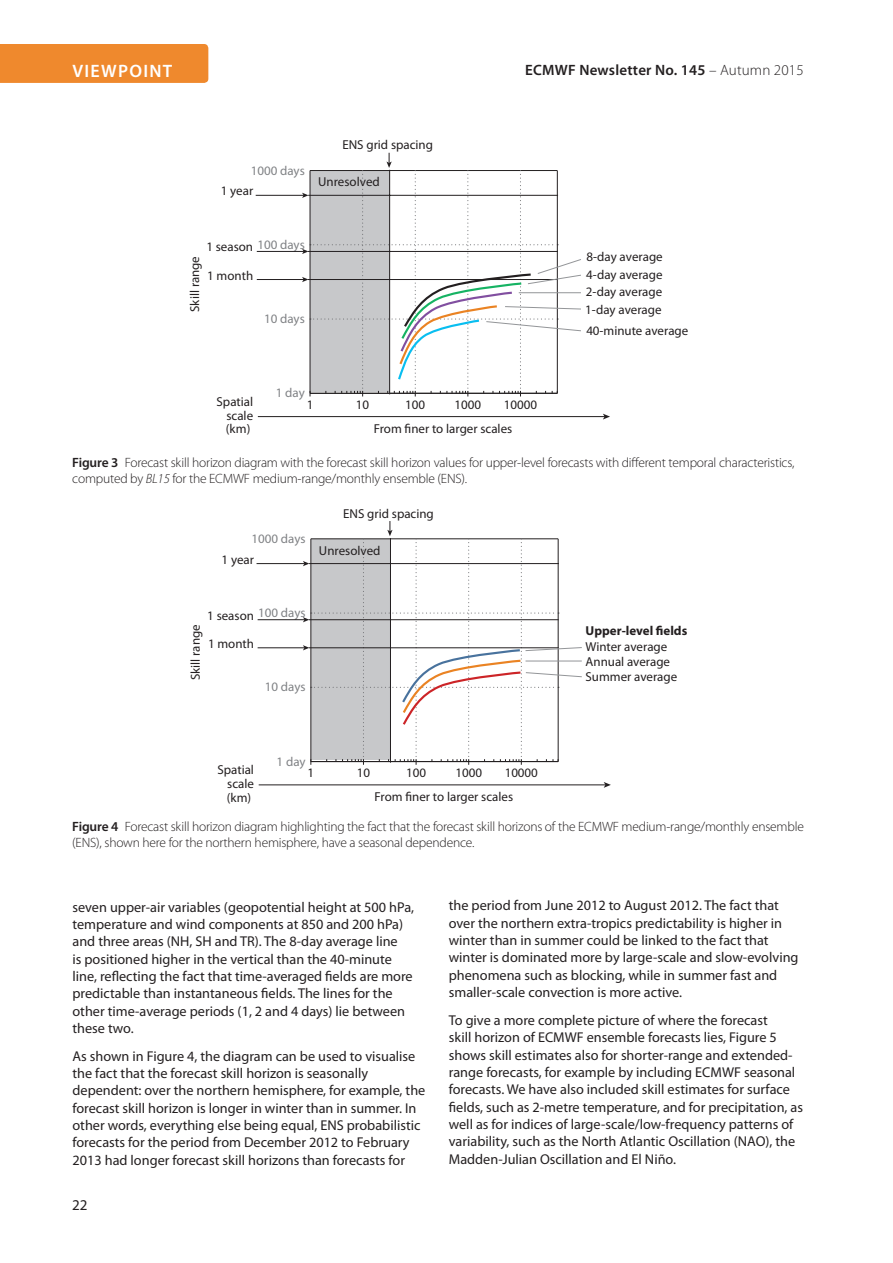
<style>
.page{position:relative;width:893px;height:1263px;background:#fff}
.page>*{position:absolute;margin:0;border:0;box-sizing:border-box;transform-origin:0 0}
.t1{font:600 18px "Myriad Pro";letter-spacing:.07em;color:#fff}
.t2{font:600 15px "Myriad Pro";letter-spacing:.015em;color:#231f20}
.t3{font:15px "Myriad Pro";color:#231f20}
.t4{font:14.25px/17.2px "Myriad Pro";color:#231f20}
.t5{font:300 13.5px/16px "Myriad Pro";letter-spacing:-.015em;color:#231f20}
.t6{font:12.9px/13.6px "Myriad Pro";color:#231f20;text-align:justify}
.t7{font:12.9px "Myriad Pro";color:#808285}
.t8{font:700 12.9px "Myriad Pro";color:#231f20}
.s1{font-weight:300}
.s2{font-weight:600}
.s3{font-style:italic}
</style>
<div class="page">
<div style="left:0;top:44px;width:208px;height:39px;background:#ef892d"></div>
<hr style="left:257px;top:251px;width:47px;height:1px;background:#231f20">
<hr style="left:256px;top:195px;width:48px;height:1px;background:#231f20">
<hr style="left:257px;top:279px;width:47px;height:1px;background:#231f20">
<hr style="left:258px;top:416px;width:347px;height:1px;background:#231f20">
<svg style="left:603px;top:414px;width:7px;height:5px"></svg>
<svg style="left:302px;top:153px;width:279px;height:243px"></svg>
<hr style="left:258px;top:619px;width:47px;height:1px;background:#231f20">
<hr style="left:257px;top:563px;width:48px;height:1px;background:#231f20">
<hr style="left:258px;top:647px;width:47px;height:1px;background:#231f20">
<hr style="left:259px;top:784px;width:347px;height:1px;background:#231f20">
<svg style="left:604px;top:782px;width:7px;height:6px"></svg>
<svg style="left:303px;top:521px;width:279px;height:244px"></svg>
<p class="t1" style="left:72px;top:60px;width:101px">VIEWPOINT</p>
<p class="t2" style="left:525px;top:60px;width:280px">ECMWF Newsletter No. 145 <span class="s1">– Autumn 2015</span></p>
<p class="t7" style="left:251px;top:162px;width:56px">1000 days</p>
<p class="t6" style="left:221px;top:184px;width:34px">1 year</p>
<p class="t6" style="left:342px;top:138px;width:92px">ENS grid spacing</p>
<p class="t6" style="left:318px;top:175px;width:63px">Unresolved</p>
<p class="t7" style="left:257px;top:237px;width:49px">100 days</p>
<p class="t6" style="left:206px;top:233px;width:48px;line-height:28.2px">1 season<br>1 month</p>
<p class="t6" style="left:188px;top:312px;width:58px;rotate:-90deg">Skill range</p>
<p class="t7" style="left:264px;top:311px;width:42px">10 days</p>
<p class="t6" style="left:226px;top:395px;width:29px;text-indent:-9px">Spatial scale (km)</p>
<p class="t7" style="left:276px;top:385px;width:30px">1 day</p>
<p class="t6" style="left:307px;top:398px;width:8px">1</p>
<p class="t6" style="left:356px;top:398px;width:15px">10</p>
<p class="t6" style="left:405px;top:398px;width:21px">100</p>
<p class="t6" style="left:455px;top:398px;width:28px">1000</p>
<p class="t6" style="left:504px;top:398px;width:35px">10000</p>
<p class="t6" style="left:374px;top:422px;width:140px">From finer to larger scales</p>
<p class="t6" style="left:585px;top:247px;width:79px;line-height:17.9px">8-day average 4-day average 2-day average 1-day average</p>
<p class="t6" style="left:586px;top:323px;width:103px">40-minute average</p>
<p class="t5" style="left:72px;top:454px;width:724px"><span class="s2">Figure 3</span> Forecast skill horizon diagram with the forecast skill horizon values for upper-level forecasts with different temporal characteristics, computed by <span class="s3">BL15</span> for the ECMWF medium-range/monthly ensemble (ENS).</p>
<p class="t7" style="left:252px;top:530px;width:56px">1000 days</p>
<p class="t6" style="left:222px;top:552px;width:34px">1 year</p>
<p class="t6" style="left:343px;top:506px;width:92px">ENS grid spacing</p>
<p class="t6" style="left:319px;top:543px;width:63px">Unresolved</p>
<p class="t7" style="left:258px;top:605px;width:49px">100 days</p>
<p class="t6" style="left:207px;top:601px;width:48px;line-height:28.2px">1 season<br>1 month</p>
<p class="t6" style="left:189px;top:680px;width:58px;rotate:-90deg">Skill range</p>
<p class="t7" style="left:265px;top:679px;width:42px">10 days</p>
<p class="t6" style="left:227px;top:763px;width:29px;text-indent:-9px">Spatial scale (km)</p>
<p class="t7" style="left:277px;top:753px;width:30px">1 day</p>
<p class="t6" style="left:308px;top:766px;width:8px">1</p>
<p class="t6" style="left:357px;top:766px;width:15px">10</p>
<p class="t6" style="left:406px;top:766px;width:21px">100</p>
<p class="t6" style="left:455px;top:766px;width:28px">1000</p>
<p class="t6" style="left:505px;top:766px;width:35px">10000</p>
<p class="t6" style="left:375px;top:790px;width:140px">From finer to larger scales</p>
<p class="t8" style="left:586px;top:622px;width:103px">Upper-level fields</p>
<p class="t6" style="left:586px;top:639px;width:93px;line-height:15px;text-align:left">Winter average<br>Annual average<br>Summer average</p>
<p class="t5" style="left:72px;top:819px;width:733px"><span class="s2">Figure 4</span> Forecast skill horizon diagram highlighting the fact that the forecast skill horizons of the ECMWF medium-range/monthly ensemble (ENS), shown here for the northern hemisphere, have a seasonal dependence.</p>
<p class="t4" style="left:72px;top:898px;width:343px">seven upper-air variables (geopotential height at 500 hPa, temperature and wind components at 850 and 200 hPa) and three areas (NH, SH and TR). The 8-day average line<br>is positioned higher in the vertical than the 40-minute line, reflecting the fact that time-averaged fields are more predictable than instantaneous fields. The lines for the other time-average periods (1, 2 and 4 days) lie between these two.</p>
<p class="t4" style="left:72px;top:1047px;width:354px">As shown in Figure 4, the diagram can be used to visualise the fact that the forecast skill horizon is seasonally dependent: over the northern hemisphere, for example, the forecast skill horizon is longer in winter than in summer. In other words, everything else being equal, ENS probabilistic forecasts for the period from December 2012 to February 2013 had longer forecast skill horizons than forecasts for</p>
<p class="t3" style="left:72px;top:1196px;width:17px">22</p>
<p class="t4" style="left:449px;top:897px;width:351px">the period from June 2012 to August 2012. The fact that over the northern extra-tropics predictability is higher in winter than in summer could be linked to the fact that winter is dominated more by large-scale and slow-evolving phenomena such as blocking, while in summer fast and smaller-scale convection is more active.</p>
<p class="t4" style="left:449px;top:1011px;width:356px">To give a more complete picture of where the forecast<br>skill horizon of ECMWF ensemble forecasts lies, Figure 5 shows skill estimates also for shorter-range and extended&shy;range forecasts, for example by including ECMWF seasonal forecasts. We have also included skill estimates for surface fields, such as 2-metre temperature, and for precipitation, as well as for indices of large-scale/low-frequency patterns of variability, such as the North Atlantic Oscillation (NAO), the Madden-Julian Oscillation and El Niño.</p>
</div>
